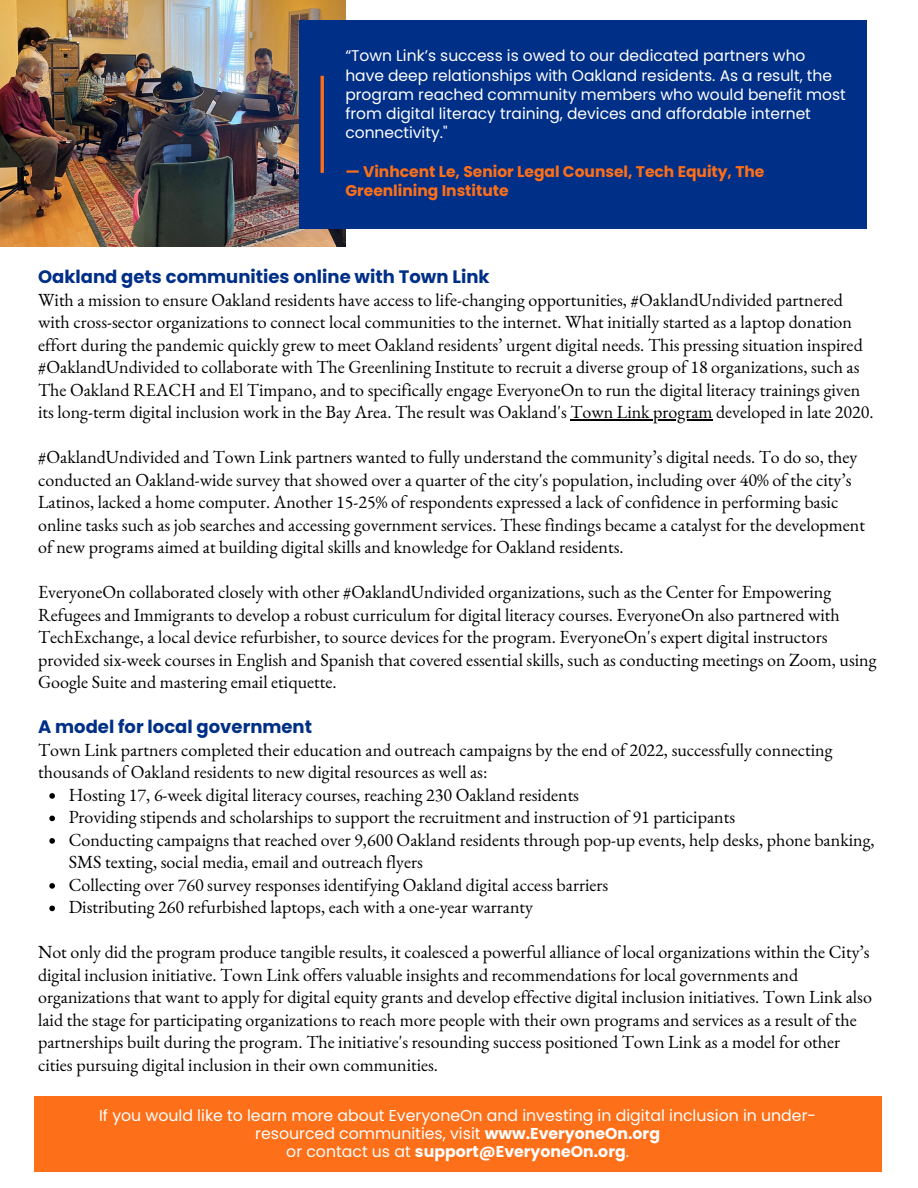
<style>
.page{position:relative;width:918px;height:1188px;background:#fff}
.page>*{position:absolute;margin:0;border:0;box-sizing:border-box;transform-origin:0 0}
.t1{font:18px/22.5px "EB Garamond";color:#000}
.t2{font:700 18px "Poppins";color:#002f87}
.t3{font:15.75px/18px "Poppins";color:#fff;text-align:center}
.t4{font:15.45px/19.2px "Poppins";color:#fff}
.t5{font:700 15.45px/19.2px "Poppins";color:#fd6f18}
.s1{font-weight:700}
</style>
<div class="page">
<div style="left:34px;top:1096px;width:848px;height:75px;background:#fd6f18"></div>
<img style="left:0;top:0;width:345px;height:247px">
<hr style="left:570px;top:420px;width:143px;height:1px;background:#000">
<svg style="left:49px;top:793px;width:6px;height:6px"></svg>
<svg style="left:49px;top:816px;width:6px;height:5px"></svg>
<svg style="left:49px;top:838px;width:6px;height:6px"></svg>
<svg style="left:49px;top:883px;width:6px;height:6px"></svg>
<svg style="left:49px;top:906px;width:6px;height:5px"></svg>
<div style="left:299px;top:20px;width:567px;height:209px;background:#002f87"></div>
<hr style="left:321px;top:76px;width:3px;height:97px;background:#fd6f18">
<p class="t4" style="left:345px;top:46px;width:502px">“Town Link’s success is owed to our dedicated partners who have deep relationships with Oakland residents. As a result, the program reached community members who would benefit most from digital literacy training, devices and affordable internet connectivity."</p>
<p class="t5" style="left:345px;top:162px;width:421px">— Vinhcent Le, Senior Legal Counsel, Tech Equity, The<br>Greenlining Institute</p>
<p class="t2" style="left:38px;top:265px;width:453px">Oakland gets communities online with Town Link</p>
<p class="t1" style="left:38px;top:288px;width:837px">With a mission to ensure Oakland residents have access to life-changing opportunities, #OaklandUndivided partnered with cross-sector organizations to connect local communities to the internet. What initially started as a laptop donation effort during the pandemic quickly grew to meet Oakland residents’ urgent digital needs. This pressing situation inspired #OaklandUndivided to collaborate with The Greenlining Institute to recruit a diverse group of 18 organizations, such as The Oakland REACH and El Timpano, and to specifically engage EveryoneOn to run the digital literacy trainings given its long-term digital inclusion work in the Bay Area. The result was Oakland's Town Link program developed in late 2020.</p>
<p class="t1" style="left:38px;top:446px;width:829px">#OaklandUndivided and Town Link partners wanted to fully understand the community’s digital needs. To do so, they conducted an Oakland-wide survey that showed over a quarter of the city's population, including over 40% of the city’s Latinos, lacked a home computer. Another 15-25% of respondents expressed a lack of confidence in performing basic online tasks such as job searches and accessing government services. These findings became a catalyst for the development of new programs aimed at building digital skills and knowledge for Oakland residents.</p>
<p class="t1" style="left:38px;top:581px;width:840px">EveryoneOn collaborated closely with other #OaklandUndivided organizations, such as the Center for Empowering Refugees and Immigrants to develop a robust curriculum for digital literacy courses. EveryoneOn also partnered with TechExchange, a local device refurbisher, to source devices for the program. EveryoneOn's expert digital instructors provided six-week courses in English and Spanish that covered essential skills, such as conducting meetings on Zoom, using Google Suite and mastering email etiquette.</p>
<p class="t2" style="left:38px;top:715px;width:275px">A model for local government</p>
<p class="t1" style="left:38px;top:738px;width:796px">Town Link partners completed their education and outreach campaigns by the end of 2022, successfully connecting</p>
<p class="t1" style="left:38px;top:761px;width:451px">thousands of Oakland residents to new digital resources as well as:</p>
<p class="t1" style="left:69px;top:783px;width:512px">Hosting 17, 6-week digital literacy courses, reaching 230 Oakland residents</p>
<p class="t1" style="left:69px;top:806px;width:668px">Providing stipends and scholarships to support the recruitment and instruction of 91 participants</p>
<p class="t1" style="left:69px;top:828px;width:807px">Conducting campaigns that reached over 9,600 Oakland residents through pop-up events, help desks, phone banking,</p>
<p class="t1" style="left:69px;top:851px;width:356px">SMS texting, social media, email and outreach flyers</p>
<p class="t1" style="left:69px;top:873px;width:541px">Collecting over 760 survey responses identifying Oakland digital access barriers</p>
<p class="t1" style="left:69px;top:896px;width:466px">Distributing 260 refurbished laptops, each with a one-year warranty</p>
<p class="t1" style="left:38px;top:941px;width:835px">Not only did the program produce tangible results, it coalesced a powerful alliance of local organizations within the City’s digital inclusion initiative. Town Link offers valuable insights and recommendations for local governments and organizations that want to apply for digital equity grants and develop effective digital inclusion initiatives. Town Link also laid the stage for participating organizations to reach more people with their own programs and services as a result of the partnerships built during the program. The initiative's resounding success positioned Town Link as a model for other cities pursuing digital inclusion in their own communities.</p>
<p class="t3" style="left:99px;top:1107px;width:719px">If you would like to learn more about EveryoneOn and investing in digital inclusion in under&shy;resourced communities, visit <span class="s1">www.EveryoneOn.org<br></span>or contact us at <span class="s1">support@EveryoneOn.org</span>.</p>
</div>
